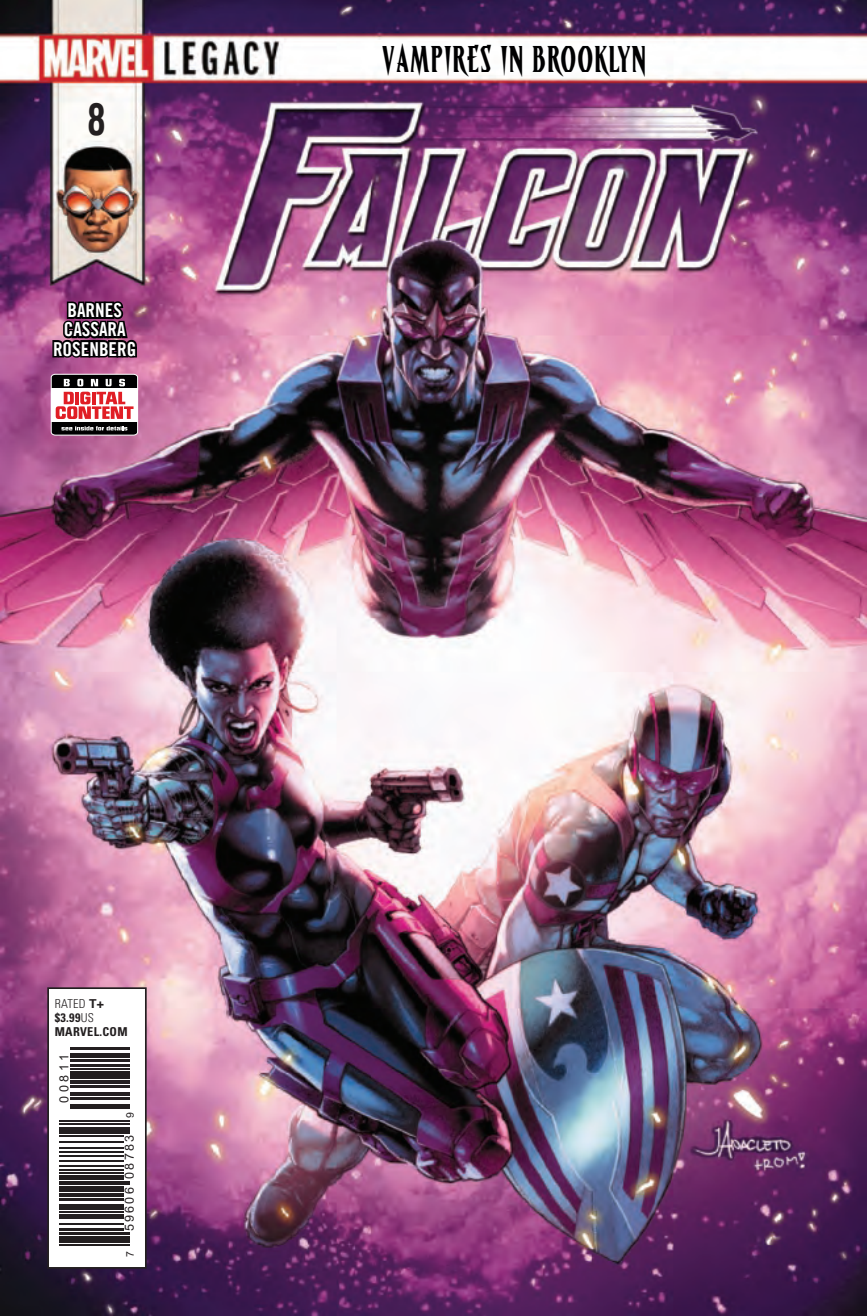
<style>
.page{position:relative;width:867px;height:1316px;background:#fff}
.page>*{position:absolute;margin:0;border:0;box-sizing:border-box;transform-origin:0 0}
.t1{font:43.75px "Trade Gothic LT Com Bd Cn 20";color:#231f20}
.t2{font:33.25px "CC Treacherous Corners";letter-spacing:.04em;color:#000001}
.t3{font:19.25px/19.2px "Trade Gothic LT Com Bd Cn 20";color:#fff;text-align:center}
.t4{font:12.6px "Arial";letter-spacing:.17em;color:#231f20}
.t5{font:700 condensed 12.25px/14px "Univers LT Std";letter-spacing:.025em;color:#231f20}
.t6{font:10.5px "Arial";color:#231f20}
.s1{font-weight:300}
.s2{font-stretch:normal}
</style>
<div class="page">
<img style="left:0;top:0;width:866px;height:1315px">
<svg style="left:50px;top:261px;width:89px;height:175px"></svg>
<div style="left:48px;top:988px;width:98px;height:279px;background:#fff"></div>
<div style="left:47px;top:987px;width:100px;height:281px;border:2px solid #231f20"></div>
<hr style="left:59px;top:1243px;width:71px;height:2px;background:#231f20">
<hr style="left:59px;top:1240px;width:71px;height:2px;background:#231f20">
<svg style="left:59px;top:1236px;width:71px;height:3px"></svg>
<hr style="left:59px;top:1231px;width:71px;height:3px;background:#231f20">
<hr style="left:59px;top:1227px;width:64px;height:3px;background:#231f20">
<hr style="left:59px;top:1222px;width:64px;height:2px;background:#231f20">
<hr style="left:59px;top:1217px;width:64px;height:1px;background:#231f20">
<hr style="left:59px;top:1213px;width:64px;height:3px;background:#231f20">
<hr style="left:59px;top:1210px;width:64px;height:2px;background:#231f20">
<div style="left:59px;top:1204px;width:64px;height:5px;background:#231f20"></div>
<hr style="left:59px;top:1197px;width:64px;height:3px;background:#231f20">
<hr style="left:59px;top:1195px;width:64px;height:1px;background:#231f20">
<hr style="left:59px;top:1192px;width:64px;height:2px;background:#231f20">
<div style="left:59px;top:1185px;width:64px;height:6px;background:#231f20"></div>
<hr style="left:59px;top:1183px;width:71px;height:1px;background:#231f20">
<hr style="left:59px;top:1180px;width:71px;height:2px;background:#231f20">
<hr style="left:59px;top:1175px;width:64px;height:4px;background:#231f20">
<hr style="left:59px;top:1171px;width:64px;height:2px;background:#231f20">
<hr style="left:59px;top:1169px;width:64px;height:1px;background:#231f20">
<hr style="left:59px;top:1165px;width:64px;height:1px;background:#231f20">
<hr style="left:59px;top:1159px;width:64px;height:2px;background:#231f20">
<hr style="left:59px;top:1154px;width:64px;height:2px;background:#231f20">
<hr style="left:59px;top:1150px;width:64px;height:2px;background:#231f20">
<hr style="left:59px;top:1146px;width:64px;height:2px;background:#231f20">
<hr style="left:59px;top:1141px;width:64px;height:1px;background:#231f20">
<hr style="left:59px;top:1134px;width:64px;height:2px;background:#231f20">
<hr style="left:59px;top:1129px;width:71px;height:4px;background:#231f20">
<hr style="left:59px;top:1127px;width:71px;height:1px;background:#231f20">
<hr style="left:59px;top:1123px;width:71px;height:1px;background:#231f20">
<hr style="left:59px;top:1120px;width:71px;height:2px;background:#231f20">
<hr style="left:70px;top:1107px;width:60px;height:1px;background:#231f20">
<hr style="left:70px;top:1103px;width:60px;height:3px;background:#231f20">
<hr style="left:70px;top:1096px;width:60px;height:3px;background:#231f20">
<hr style="left:70px;top:1094px;width:60px;height:1px;background:#231f20">
<hr style="left:70px;top:1091px;width:60px;height:2px;background:#231f20">
<hr style="left:70px;top:1085px;width:60px;height:2px;background:#231f20">
<hr style="left:70px;top:1082px;width:60px;height:2px;background:#231f20">
<hr style="left:70px;top:1079px;width:60px;height:2px;background:#231f20">
<hr style="left:70px;top:1075px;width:60px;height:3px;background:#231f20">
<svg style="left:70px;top:1071px;width:60px;height:3px"></svg>
<hr style="left:70px;top:1068px;width:60px;height:1px;background:#231f20">
<hr style="left:70px;top:1064px;width:60px;height:3px;background:#231f20">
<hr style="left:70px;top:1058px;width:60px;height:3px;background:#231f20">
<hr style="left:70px;top:1056px;width:60px;height:1px;background:#231f20">
<hr style="left:70px;top:1052px;width:60px;height:3px;background:#231f20">
<hr style="left:70px;top:1047px;width:60px;height:3px;background:#231f20">
<h1 class="t1" style="left:87px;top:93px;width:21px">8</h1>
<h3 class="t3" style="left:53px;top:300px;width:85px">BARNES<br>CASSARA<br>ROSENBERG</h3>
<h2 class="t2" style="left:382px;top:43px;width:265px">VAMPIRES IN BROOKLYN</h2>
<p class="t5" style="left:55px;top:996px;width:74px"><span class="s1">RATED</span> <span class="s2">T+ </span>$3.99<span class="s1">US<br></span>MARVEL.COM</p>
<p class="t4" style="left:56px;top:1102px;width:50px;rotate:-90deg">00811</p>
<p class="t6" style="left:123px;top:1118px;width:7px;rotate:-90deg">9</p>
<p class="t4" style="left:121px;top:1230px;width:98px;rotate:-90deg">59606 08783</p>
<p class="t6" style="left:123px;top:1257px;width:7px;rotate:-90deg">7</p>
</div>
